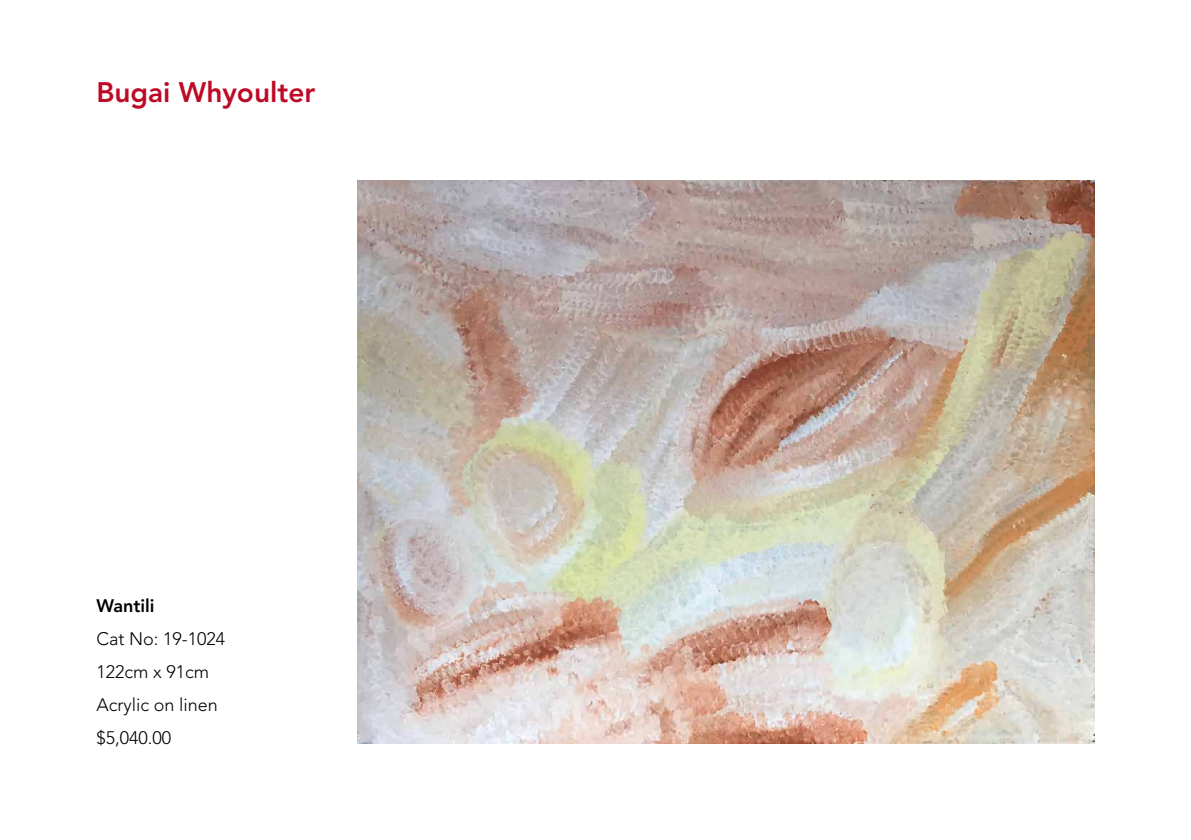
<style>
.page{position:relative;width:1191px;height:840px;background:#fff}
.page>*{position:absolute;margin:0;border:0;box-sizing:border-box;transform-origin:0 0}
.t1{font:800 28px "Avenir";color:#bd0a26}
.t2{font:300 18px/33px "Avenir";color:#000}
.t3{font:800 18px "Avenir";color:#000}
</style>
<div class="page">
<img style="left:357px;top:180px;width:737px;height:563px">
<h1 class="t1" style="left:96px;top:76px;width:220px">Bugai Whyoulter</h1>
<p class="t3" style="left:96px;top:594px;width:60px">Wantili</p>
<p class="t2" style="left:96px;top:621px;width:130px">Cat No: 19-1024<br>122cm x 91cm<br>Acrylic on linen $5,040.00</p>
</div>
